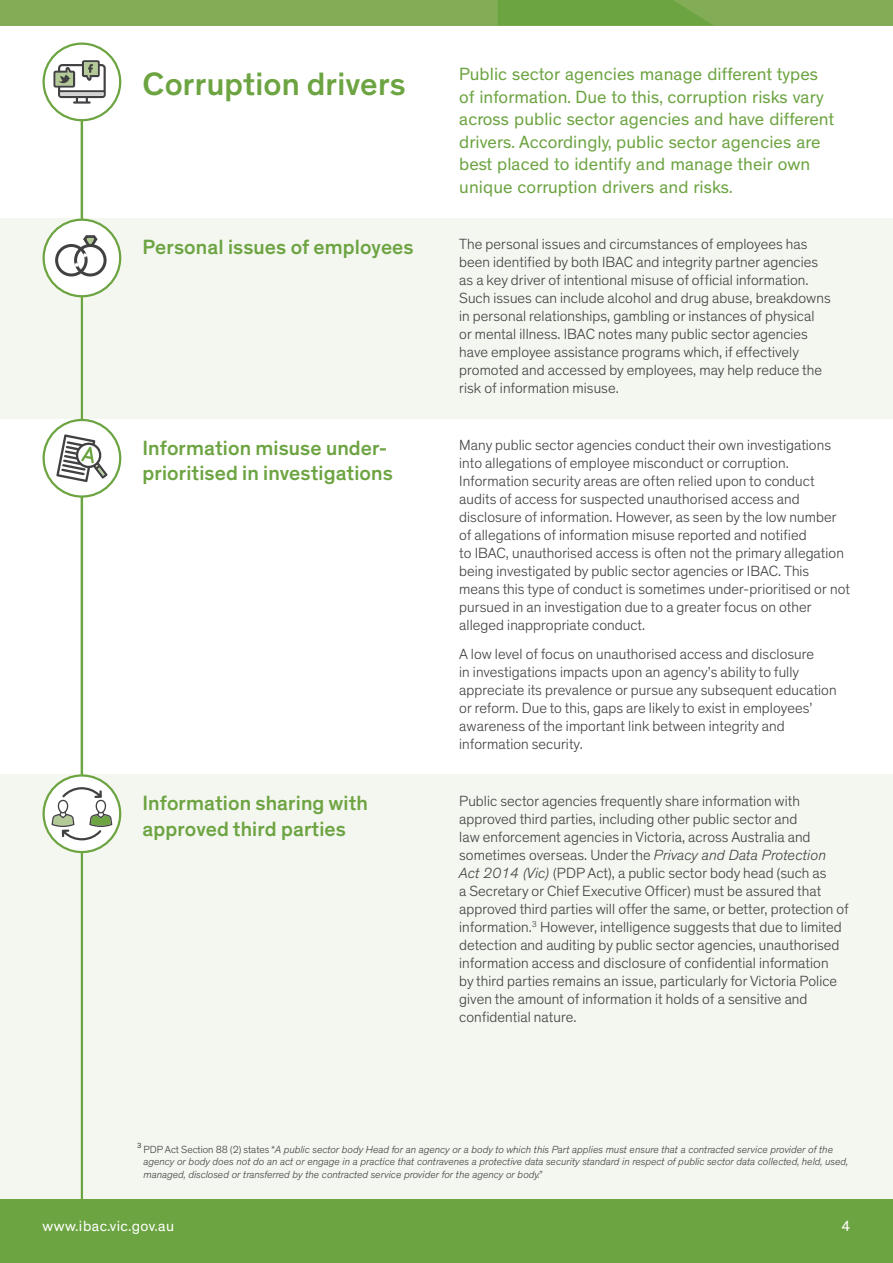
<style>
.page{position:relative;width:893px;height:1263px;background:#fff}
.page>*{position:absolute;margin:0;border:0;box-sizing:border-box;transform-origin:0 0}
.t1{font:500 33px "Theinhardt";letter-spacing:.005em;color:#6da442}
.t2{font:500 21px/25.2px "Theinhardt";letter-spacing:.005em;color:#6da442}
.t3{font:18px/22.5px "Theinhardt";letter-spacing:.005em;color:#6da442}
.t4{font:300 15px/18px "Theinhardt";letter-spacing:.005em;color:#414042}
.t5{font:15px "Theinhardt";letter-spacing:.03em;color:#fff}
.t6{font:italic 300 10.5px/12.6px "Theinhardt";color:#414042}
.s1{font-style:italic}
.s2{font-style:normal}
</style>
<div class="page">
<div style="left:0;top:219px;width:893px;height:200px;background:#f4f7f0"></div>
<div style="left:0;top:774px;width:893px;height:425px;background:#f4f7f0"></div>
<hr style="left:81px;top:75px;width:2px;height:1188px;background:#6da442">
<div style="left:44px;top:220px;width:76px;height:76px;background:#fff;border-radius:50%"></div>
<div style="left:43px;top:219px;width:78px;height:78px;border:2px solid #6da442;border-radius:50%"></div>
<div style="left:0;top:0;width:893px;height:26px;background:#82ad56"></div>
<svg style="left:498px;top:0;width:215px;height:26px;background:#6fa444"></svg>
<div style="left:44px;top:44px;width:76px;height:76px;background:#fff;border-radius:50%"></div>
<div style="left:43px;top:43px;width:78px;height:78px;border:2px solid #6da442;border-radius:50%"></div>
<svg style="left:53px;top:60px;width:53px;height:44px"></svg>
<svg style="left:55px;top:235px;width:52px;height:42px"></svg>
<svg style="left:44px;top:775px;width:76px;height:77px"></svg>
<div style="left:43px;top:774px;width:78px;height:79px;border:2px solid #6da442;border-radius:50%"></div>
<svg style="left:51px;top:787px;width:61px;height:53px"></svg>
<div style="left:44px;top:420px;width:76px;height:76px;background:#fff;border-radius:50%"></div>
<div style="left:43px;top:419px;width:78px;height:79px;border:2px solid #6da442;border-radius:50%"></div>
<svg style="left:56px;top:434px;width:51px;height:48px"></svg>
<div style="left:0;top:1199px;width:893px;height:64px;background:#6da442"></div>
<h1 class="t1" style="left:143px;top:64px;width:265px">Corruption drivers</h1>
<p class="t3" style="left:459px;top:63px;width:376px">Public sector agencies manage different types of information. Due to this, corruption risks vary across public sector agencies and have different drivers. Accordingly, public sector agencies are best placed to identify and manage their own unique corruption drivers and risks.</p>
<h2 class="t2" style="left:143px;top:235px;width:273px">Personal issues of employees</h2>
<p class="t4" style="left:459px;top:236px;width:373px">The personal issues and circumstances of employees has been identified by both IBAC and integrity partner agencies as a key driver of intentional misuse of official information.<br>Such issues can include alcohol and drug abuse, breakdowns in personal relationships, gambling or instances of physical or mental illness. IBAC notes many public sector agencies have employee assistance programs which, if effectively promoted and accessed by employees, may help reduce the risk of information misuse.</p>
<h2 class="t2" style="left:143px;top:436px;width:252px">Information misuse under&shy;prioritised in investigations</h2>
<p class="t4" style="left:459px;top:436px;width:392px">Many public sector agencies conduct their own investigations into allegations of employee misconduct or corruption.<br>Information security areas are often relied upon to conduct audits of access for suspected unauthorised access and disclosure of information. However, as seen by the low number of allegations of information misuse reported and notified<br>to IBAC, unauthorised access is often not the primary allegation being investigated by public sector agencies or IBAC. This means this type of conduct is sometimes under-prioritised or not pursued in an investigation due to a greater focus on other alleged inappropriate conduct.</p>
<p class="t4" style="left:459px;top:645px;width:379px">A low level of focus on unauthorised access and disclosure<br>in investigations impacts upon an agency’s ability to fully appreciate its prevalence or pursue any subsequent education or reform. Due to this, gaps are likely to exist in employees’ awareness of the important link between integrity and information security.</p>
<h2 class="t2" style="left:143px;top:791px;width:227px">Information sharing with approved third parties</h2>
<p class="t4" style="left:459px;top:792px;width:391px">Public sector agencies frequently share information with approved third parties, including other public sector and<br>law enforcement agencies in Victoria, across Australia and sometimes overseas. Under the <span class="s1">Privacy and Data Protection Act 2014 (Vic)</span> (PDP Act), a public sector body head (such as<br>a Secretary or Chief Executive Officer) must be assured that approved third parties will offer the same, or better, protection of information.<sup>3</sup> However, intelligence suggests that due to limited detection and auditing by public sector agencies, unauthorised information access and disclosure of confidential information<br>by third parties remains an issue, particularly for Victoria Police given the amount of information it holds of a sensitive and confidential nature.</p>
<p class="t6" style="left:144px;top:1143px;width:706px;text-indent:-7px"><sup>3</sup> <span class="s2">PDP Act Section 88 (2) states “</span>A public sector body Head for an agency or a body to which this Part applies must ensure that a contracted service provider of the agency or body does not do an act or engage in a practice that contravenes a protective data security standard in respect of public sector data collected, held, used, managed, disclosed or transferred by the contracted service provider for the agency or body.”</p>
<p class="t5" style="left:43px;top:1217px;width:133px">www.ibac.vic.gov.au</p>
<p class="t5" style="left:842px;top:1217px;width:10px">4</p>
</div>
